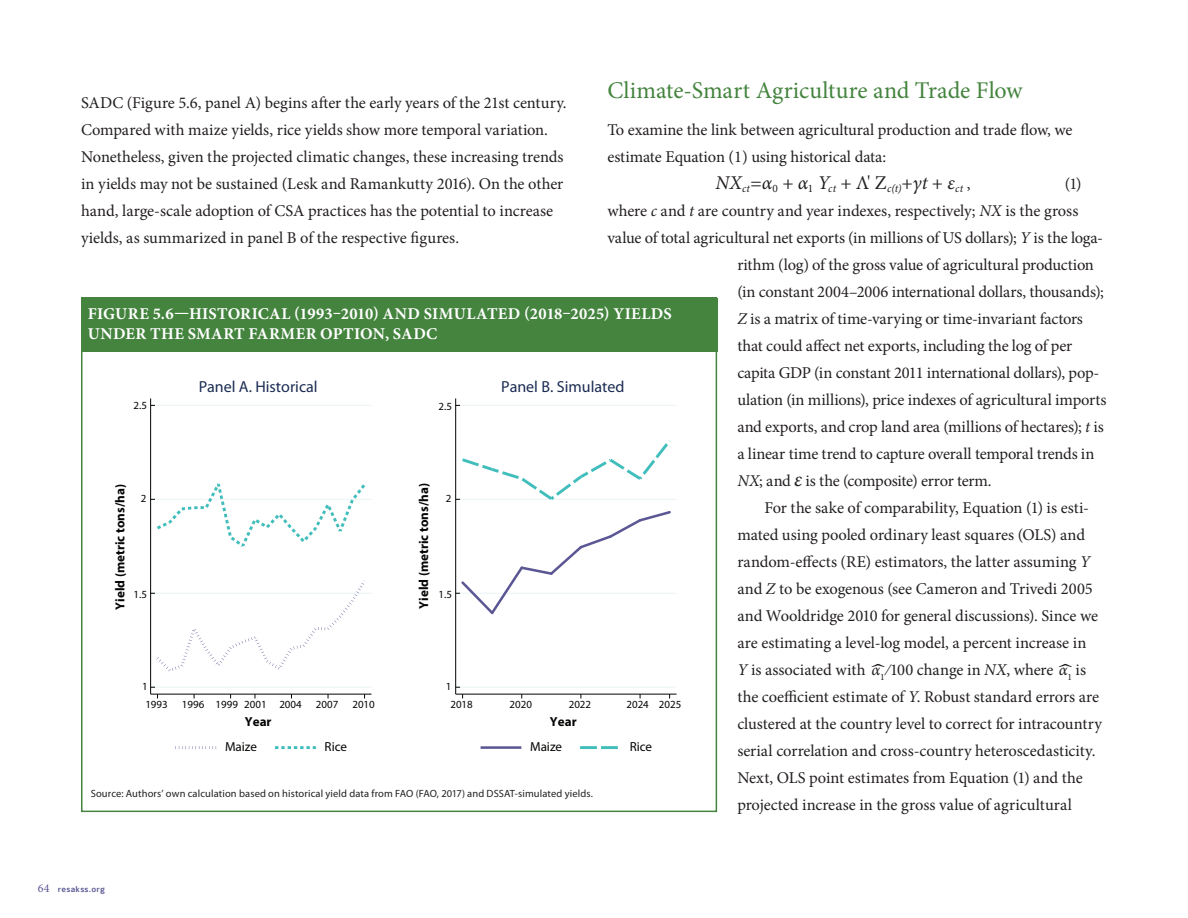
<style>
.page{position:relative;width:1188px;height:918px;background:#fff}
.page>*{position:absolute;margin:0;border:0;box-sizing:border-box;transform-origin:0 0}
.t1{font:24px "Minion Pro";letter-spacing:-.005em;color:#44843e}
.t2{font:16.5px/27px "Minion Pro";letter-spacing:-.005em;color:#231f20}
.t3{font:700 16.5px/19.5px "Minion Pro";letter-spacing:.02em;color:#fff}
.t4{font:16.05px "Myriad Pro";color:#1b2c52}
.t5{font:700 13.05px "Myriad Pro";color:#050504}
.t6{font:13.05px "Myriad Pro";color:#050504}
.t7{font:italic 11.4px "Minion Pro";color:#231f20}
.t8{font:10.95px "Myriad Pro";color:#040503}
.t9{font:10.5px "Myriad Pro";letter-spacing:.01em;color:#231f20}
.t10{font:500 9px "Colaborate";letter-spacing:.02em;color:#5b5794}
.s1{font-style:normal}
.s2{font-style:italic}
.s3{font-style:italic;font-size:21px}
.s4{font-family:"Minion Pro";font-weight:400;font-size:12px}
</style>
<div class="page">
<div style="left:81px;top:297px;width:636px;height:515px;background:#fff;border:2px solid #44843e"></div>
<div style="left:81px;top:298px;width:636px;height:54px;background:#44843e"></div>
<svg style="left:175px;top:746px;width:42px;height:3px"></svg>
<svg style="left:275px;top:746px;width:41px;height:3px"></svg>
<hr style="left:481px;top:746px;width:40px;height:3px;background:#5b5794">
<hr style="left:580px;top:746px;width:17px;height:3px;background:#41bebc">
<hr style="left:601px;top:746px;width:17px;height:3px;background:#41bebc">
<hr style="left:151px;top:687px;width:220px;height:1px;background:#ebf4f5">
<hr style="left:151px;top:593px;width:220px;height:1px;background:#ebf4f5">
<hr style="left:151px;top:499px;width:220px;height:1px;background:#ebf4f5">
<hr style="left:151px;top:405px;width:220px;height:1px;background:#ebf4f5">
<hr style="left:150px;top:398px;width:1px;height:296px;background:#040503">
<svg style="left:151px;top:581px;width:215px;height:91px"></svg>
<svg style="left:151px;top:481px;width:214px;height:69px"></svg>
<hr style="left:151px;top:694px;width:220px;height:1px;background:#040503">
<hr style="left:456px;top:687px;width:221px;height:1px;background:#ebf4f5">
<hr style="left:456px;top:593px;width:221px;height:1px;background:#ebf4f5">
<hr style="left:456px;top:499px;width:221px;height:1px;background:#ebf4f5">
<hr style="left:456px;top:405px;width:221px;height:1px;background:#ebf4f5">
<hr style="left:455px;top:398px;width:1px;height:296px;background:#040503">
<svg style="left:456px;top:509px;width:215px;height:108px"></svg>
<svg style="left:456px;top:440px;width:215px;height:63px"></svg>
<hr style="left:456px;top:694px;width:221px;height:1px;background:#040503">
<h1 class="t1" style="left:608px;top:75px;width:416px">Climate-Smart Agriculture and Trade Flow</h1>
<p class="t2" style="left:608px;top:116px;width:467px">To examine the link between agricultural production and trade flow, we estimate Equation (1) using historical data:</p>
<p class="t7" style="left:716px;top:181px;width:257px"><sup>NX</sup>ct<sup>=α</sup><span class="s1">0</span> <sup>+</sup> <sup>α</sup><span class="s1">1</span> <sup>Y</sup>ct <sup>+</sup> <sup>Λ'</sup> <sup>Z</sup>c(t)<sup>+</sup><sup>γt</sup> <sup>+</sup> <sup>ε</sup>ct <sup>,</sup></p>
<p class="t2" style="left:1065px;top:170px;width:18px">(1)</p>
<p class="t2" style="left:608px;top:197px;width:472px">where <span class="s2">c</span> and <span class="s2">t</span> are country and year indexes, respectively; <span class="s2">NX</span> is the gross</p>
<p class="t2" style="left:607px;top:224px;width:497px">value of total agricultural net exports (in millions of US dollars); <span class="s2">Y</span> is the loga-</p>
<p class="t2" style="left:737px;top:251px;width:358px">rithm (log) of the gross value of agricultural production</p>
<p class="t2" style="left:737px;top:278px;width:368px">(in constant 2004–2006 international dollars, thousands);</p>
<p class="t2" style="left:737px;top:305px;width:347px"><span class="s2">Z</span> is a matrix of time-varying or time-invariant factors</p>
<p class="t2" style="left:737px;top:332px;width:336px">that could affect net exports, including the log of per</p>
<p class="t2" style="left:737px;top:359px;width:364px">capita GDP (in constant 2011 international dollars), pop-</p>
<p class="t2" style="left:737px;top:386px;width:371px">ulation (in millions), price indexes of agricultural imports</p>
<p class="t2" style="left:737px;top:413px;width:368px">and exports, and crop land area (millions of hectares); <span class="s2">t</span> is</p>
<p class="t2" style="left:737px;top:440px;width:359px">a linear time trend to capture overall temporal trends in</p>
<p class="t2" style="left:737px;top:467px;width:256px"><span class="s2">NX</span>; and <span class="s3">ε</span> is the (composite) error term.</p>
<p class="t2" style="left:764px;top:494px;width:326px">For the sake of comparability, Equation (1) is esti-</p>
<p class="t2" style="left:737px;top:521px;width:349px">mated using pooled ordinary least squares (OLS) and</p>
<p class="t2" style="left:737px;top:548px;width:354px">random-effects (RE) estimators, the latter assuming <span class="s2">Y</span></p>
<p class="t2" style="left:737px;top:575px;width:357px">and <span class="s2">Z</span> to be exogenous (see Cameron and Trivedi 2005</p>
<p class="t2" style="left:737px;top:602px;width:362px">and Wooldridge 2010 for general discussions). Since we</p>
<p class="t2" style="left:737px;top:629px;width:351px">are estimating a level-log model, a percent increase in</p>
<p class="t2" style="left:737px;top:656px;width:350px"><span class="s2">Y</span> is associated withˆ<span class="s2">α</span><sub>1</sub> ⁄100 change in <span class="s2">NX</span>, whereˆ<span class="s2">α</span><sub>1</sub> is</p>
<p class="t2" style="left:737px;top:683px;width:363px">the coefficient estimate of <span class="s2">Y</span>. Robust standard errors are</p>
<p class="t2" style="left:737px;top:710px;width:366px">clustered at the country level to correct for intracountry</p>
<p class="t2" style="left:737px;top:737px;width:360px">serial correlation and cross-country heteroscedasticity.</p>
<p class="t2" style="left:737px;top:764px;width:347px">Next, OLS point estimates from Equation (1) and the</p>
<p class="t2" style="left:737px;top:791px;width:336px">projected increase in the gross value of agricultural</p>
<p class="t2" style="left:81px;top:89px;width:487px">SADC (Figure 5.6, panel A) begins after the early years of the 21st century.<br>Compared with maize yields, rice yields show more temporal variation.<br>Nonetheless, given the projected climatic changes, these increasing trends in yields may not be sustained (Lesk and Ramankutty 2016). On the other hand, large-scale adoption of CSA practices has the potential to increase yields, as summarized in panel B of the respective figures.</p>
<p class="t3" style="left:88px;top:304px;width:586px">FIGURE 5.6—HISTORICAL (1993–2010) AND SIMULATED (2018–2025) YIELDS<br>UNDER THE SMART FARMER OPTION, SADC</p>
<p class="t4" style="left:199px;top:378px;width:121px">Panel A. Historical</p>
<p class="t4" style="left:501px;top:378px;width:125px">Panel B. Simulated</p>
<p class="t8" style="left:134px;top:400px;width:15px">2.5</p>
<p class="t8" style="left:439px;top:400px;width:15px">2.5</p>
<p class="t5" style="left:415px;top:609px;width:127px;rotate:-90deg">Yield (metric tons/ha)</p>
<p class="t5" style="left:112px;top:610px;width:127px;rotate:-90deg">Yield (metric tons/ha)</p>
<p class="t8" style="left:141px;top:493px;width:7px">2</p>
<p class="t8" style="left:446px;top:493px;width:7px">2</p>
<p class="t8" style="left:134px;top:588px;width:15px">1.5</p>
<p class="t8" style="left:439px;top:588px;width:15px">1.5</p>
<p class="t8" style="left:142px;top:681px;width:7px">1</p>
<p class="t8" style="left:446px;top:681px;width:7px">1</p>
<p class="t8" style="left:145px;top:699px;width:24px">1993</p>
<p class="t8" style="left:182px;top:699px;width:121px">1996 1999 2001 2004</p>
<p class="t8" style="left:316px;top:699px;width:24px">2007</p>
<p class="t8" style="left:352px;top:699px;width:24px">2010</p>
<p class="t5" style="left:245px;top:713px;width:28px">Year</p>
<p class="t8" style="left:450px;top:699px;width:24px">2018</p>
<p class="t8" style="left:510px;top:699px;width:24px">2020</p>
<p class="t8" style="left:569px;top:699px;width:24px">2022</p>
<p class="t8" style="left:626px;top:699px;width:56px">2024 2025</p>
<p class="t5" style="left:550px;top:713px;width:28px">Year</p>
<p class="t6" style="left:225px;top:740px;width:34px">Maize</p>
<p class="t6" style="left:325px;top:740px;width:24px">Rice</p>
<p class="t6" style="left:530px;top:740px;width:34px">Maize</p>
<p class="t6" style="left:630px;top:740px;width:24px">Rice</p>
<p class="t9" style="left:91px;top:787px;width:504px">Source: Authors’ own calculation based on historical yield data from FAO (FAO, 2017) and DSSAT-simulated yields.</p>
<p class="t10" style="left:38px;top:885px;width:69px"><span class="s4">64</span> resakss.org</p>
</div>
